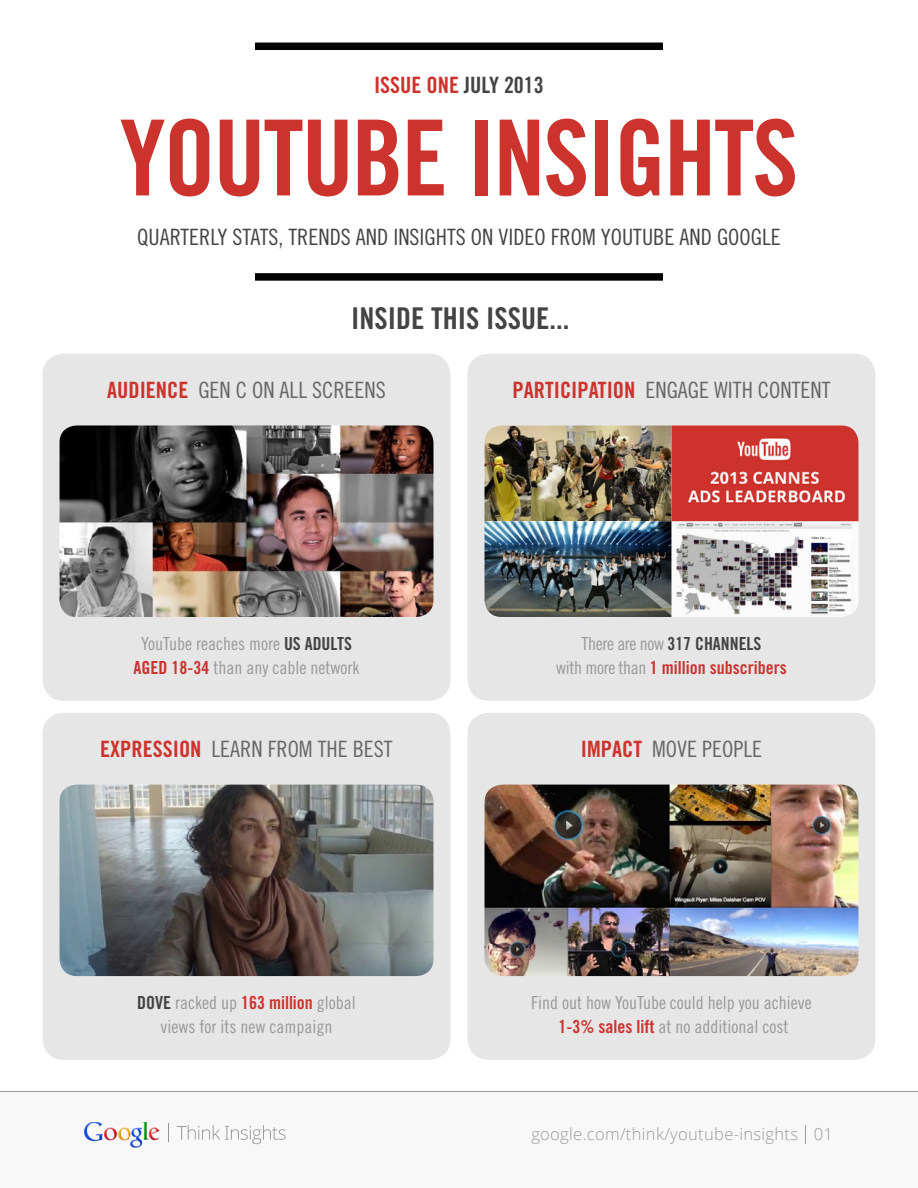
<style>
.page{position:relative;width:918px;height:1188px;background:#fff}
.page>*{position:absolute;margin:0;border:0;box-sizing:border-box;transform-origin:0 0}
.t1{font:105px "Trade Gothic LT Std Bd Cn 20";letter-spacing:-.02em;color:#cd332d}
.t2{font:30px "Trade Gothic LT Std Bd Cn 20";color:#444}
.t3{font:22.5px "Trade Gothic LT Std Cn 18";color:#666667}
.t4{font:22.5px "Trade Gothic LT Std Cn 18";color:#444}
.t5{font:22.5px "Trade Gothic LT Std Bd Cn 20";color:#cd332d}
.t6{font:18px/24px "Trade Gothic LT Std Cn 18";color:#999;text-align:center}
.t7{font:18px "Trade Gothic LT Std Bd Cn 20";color:#cd332d}
.t8{font:300 16.5px "Open Sans";letter-spacing:.02em;color:#999}
.s1{color:#444}
.s2{font-family:"Trade Gothic LT Std Bd Cn 20";color:#cd332d}
.s3{font-family:"Trade Gothic LT Std Bd Cn 20";color:#444}
.s4{font-family:"Trade Gothic LT Std Cn 18";color:#999}
</style>
<div class="page">
<div style="left:0;top:1091px;width:918px;height:97px;background:#f8f8f8"></div>
<hr style="left:0;top:1091px;width:918px;height:1px;background:#999">
<img style="left:85px;top:1122px;width:75px;height:26px">
<svg style="left:177px;top:1125px;width:109px;height:19px"></svg>
<svg style="left:168px;top:1123px;width:1px;height:19px"></svg>
<div style="left:468px;top:354px;width:407px;height:347px;background:#e6e6e6;border-radius:21px"></div>
<div style="left:43px;top:354px;width:407px;height:347px;background:#e6e6e6;border-radius:21px"></div>
<img style="left:60px;top:425px;width:373px;height:192px">
<img style="left:485px;top:425px;width:187px;height:192px">
<svg style="left:672px;top:521px;width:186px;height:96px;background:#c5c3c4"></svg>
<svg style="left:672px;top:425px;width:186px;height:96px;background:#d24945"></svg>
<img style="left:485px;top:521px;width:186px;height:96px">
<div style="left:43px;top:713px;width:407px;height:347px;background:#e6e6e6;border-radius:21px"></div>
<img style="left:60px;top:785px;width:373px;height:191px">
<div style="left:255px;top:273px;width:408px;height:8px;background:#000"></div>
<div style="left:255px;top:43px;width:408px;height:7px;background:#000"></div>
<div style="left:468px;top:713px;width:407px;height:347px;background:#e6e6e6;border-radius:21px"></div>
<img style="left:485px;top:785px;width:373px;height:191px">
<p class="t5" style="left:374px;top:71px;width:171px">ISSUE ONE <span class="s1">JULY 2013</span></p>
<h1 class="t1" style="left:120px;top:94px;width:681px">YOUTUBE INSIGHTS</h1>
<p class="t4" style="left:137px;top:223px;width:645px">Quarterly Stats, Trends and Insights on Video from YouTube and Google</p>
<h2 class="t2" style="left:351px;top:300px;width:93px">INSIDE THIS</h2>
<h2 class="t2" style="left:486px;top:300px;width:13px">ISSUE</h2>
<h2 class="t2" style="left:549px;top:300px;width:21px">...</h2>
<p class="t3" style="left:107px;top:376px;width:280px"><span class="s2">AUDIENCE</span> Gen C on all screens</p>
<p class="t5" style="left:513px;top:376px;width:96px">PARTI CIPATION</p>
<p class="t3" style="left:645px;top:376px;width:184px">engage with content</p>
<p class="t6" style="left:134px;top:631px;width:227px">YouTube reaches more <span class="s3">US ADULTS<br></span><span class="s2">AGED 18-34</span> than any cable network</p>
<p class="t6" style="left:582px;top:631px;width:180px">There are now <span class="s3">317 CHANNELS</span></p>
<p class="t7" style="left:556px;top:657px;width:232px"><span class="s4">with more than</span> 1 MILLION SUBSCRIBERS</p>
<p class="t5" style="left:100px;top:735px;width:53px">EXPRESSION</p>
<p class="t3" style="left:212px;top:735px;width:180px">LearN from the best</p>
<p class="t3" style="left:581px;top:735px;width:183px"><span class="s2">IMPACT</span> Move people</p>
<p class="t6" style="left:137px;top:990px;width:220px"><span class="s3">DOVE</span> racked up <span class="s2">163 MILLION</span> global views for its new campaign</p>
<p class="t6" style="left:531px;top:990px;width:282px">Find out how YouTube could help you achieve<br><span class="s2">1-3% SALES LIFT</span> at no additional cost</p>
<p class="t8" style="left:531px;top:1123px;width:303px">google.com/think/youtube-insights 01</p>
</div>
